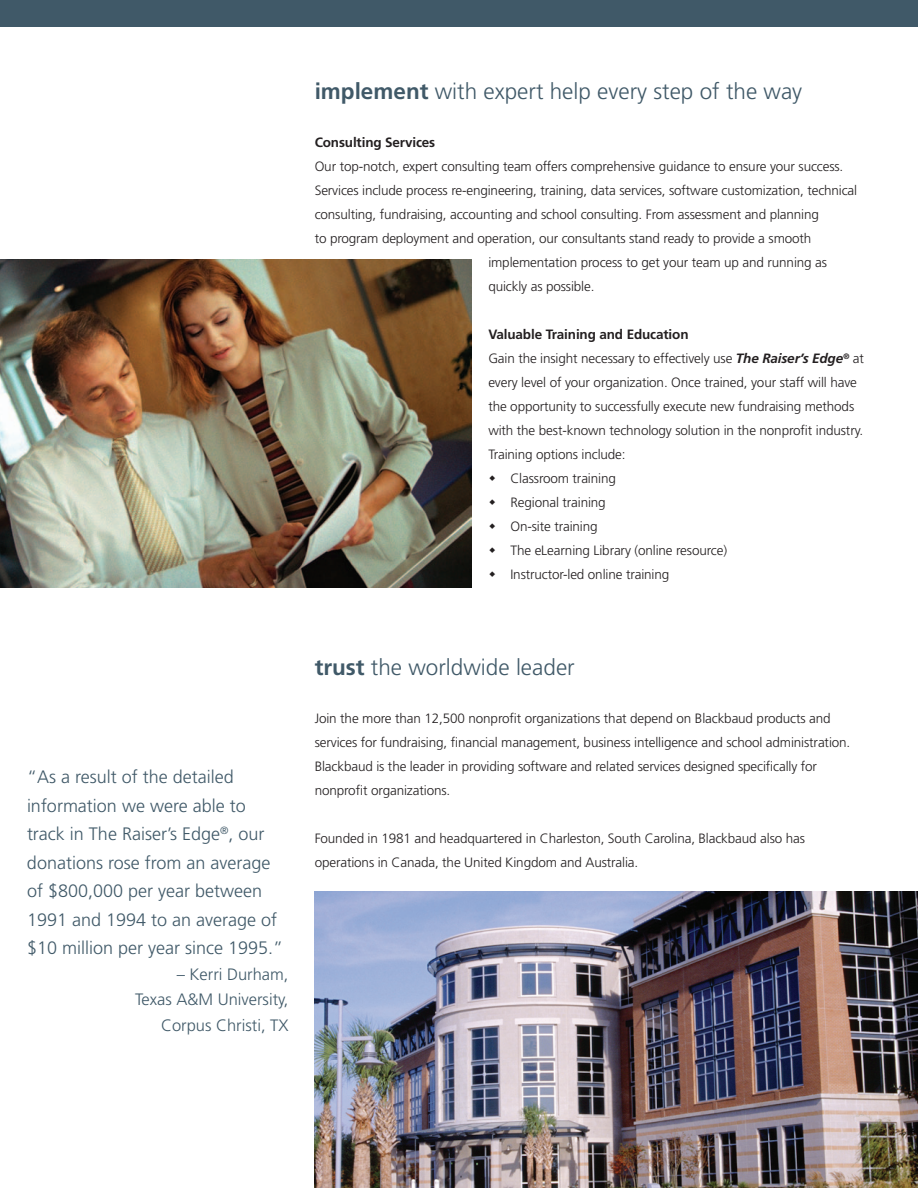
<style>
.page{position:relative;width:918px;height:1188px;background:#fff}
.page>*{position:absolute;margin:0;border:0;box-sizing:border-box;transform-origin:0 0}
.t1{font:300 22.5px "Frutiger";color:#405968}
.t2{font:300 18px/28.5px "Frutiger";color:#405968}
.t3{font:300 16.5px/25.5px "Frutiger";color:#405968;text-align:right}
.t4{font:300 13.5px/24px "Frutiger";letter-spacing:-.01em;color:#231f20}
.t5{font:700 13.5px "Frutiger";letter-spacing:-.01em;color:#231f20}
.s1{font-weight:700}
.s2{font-weight:700;font-style:italic}
</style>
<div class="page">
<div style="left:0;top:0;width:918px;height:27px;background:#405968"></div>
<img style="left:315px;top:891px;width:603px;height:297px">
<img style="left:0;top:260px;width:471px;height:327px">
<h1 class="t1" style="left:315px;top:79px;width:489px"><span class="s1">implement</span> with expert help every step of the way</h1>
<p class="t5" style="left:315px;top:134px;width:122px">Consulting Services</p>
<p class="t4" style="left:315px;top:155px;width:530px">Our top-notch, expert consulting team offers comprehensive guidance to ensure your success.</p>
<p class="t4" style="left:315px;top:179px;width:544px">Services include process re-engineering, training, data services, software customization, technical</p>
<p class="t4" style="left:315px;top:203px;width:506px">consulting, fundraising, accounting and school consulting. From assessment and planning</p>
<p class="t4" style="left:315px;top:227px;width:498px">to program deployment and operation, our consultants stand ready to provide a smooth</p>
<p class="t4" style="left:488px;top:251px;width:340px">implementation process to get your team up and running as</p>
<p class="t4" style="left:488px;top:275px;width:108px">quickly as possible.</p>
<p class="t5" style="left:488px;top:326px;width:202px">Valuable Training and Education</p>
<p class="t4" style="left:488px;top:347px;width:377px">Gain the insight necessary to effectively use <span class="s2">The Raiser’s Edge</span><sup>®</sup> at</p>
<p class="t4" style="left:488px;top:371px;width:370px">every level of your organization. Once trained, your staff will have</p>
<p class="t4" style="left:488px;top:395px;width:367px">the opportunity to successfully execute new fundraising methods</p>
<p class="t4" style="left:488px;top:419px;width:376px">with the best-known technology solution in the nonprofit industry.</p>
<p class="t4" style="left:488px;top:443px;width:139px">Training options include:</p>
<p class="t4" style="left:510px;top:467px;width:107px">Classroom training</p>
<p class="t4" style="left:510px;top:491px;width:97px">Regional training</p>
<p class="t4" style="left:510px;top:515px;width:89px">On-site training</p>
<p class="t4" style="left:510px;top:539px;width:218px">The eLearning Library (online resource)</p>
<p class="t4" style="left:510px;top:563px;width:160px">Instructor-led online training</p>
<h2 class="t2" style="left:27px;top:763px;width:258px">“As a result of the detailed information we were able to track in The Raiser’s Edge<sup>®</sup>, our donations rose from an average of $800,000 per year between<br>1991 and 1994 to an average of $10 million per year since 1995.”</h2>
<p class="t3" style="left:135px;top:962px;width:155px">– Kerri Durham,<br>Texas A&amp;M University,<br>Corpus Christi, TX</p>
<h1 class="t1" style="left:315px;top:655px;width:262px"><span class="s1">trust</span> the worldwide leader</h1>
<p class="t4" style="left:315px;top:707px;width:537px">Join the more than 12,500 nonprofit organizations that depend on Blackbaud products and services for fundraising, financial management, business intelligence and school administration.<br>Blackbaud is the leader in providing software and related services designed specifically for nonprofit organizations.</p>
<p class="t4" style="left:315px;top:827px;width:492px">Founded in 1981 and headquartered in Charleston, South Carolina, Blackbaud also has operations in Canada, the United Kingdom and Australia.</p>
</div>
